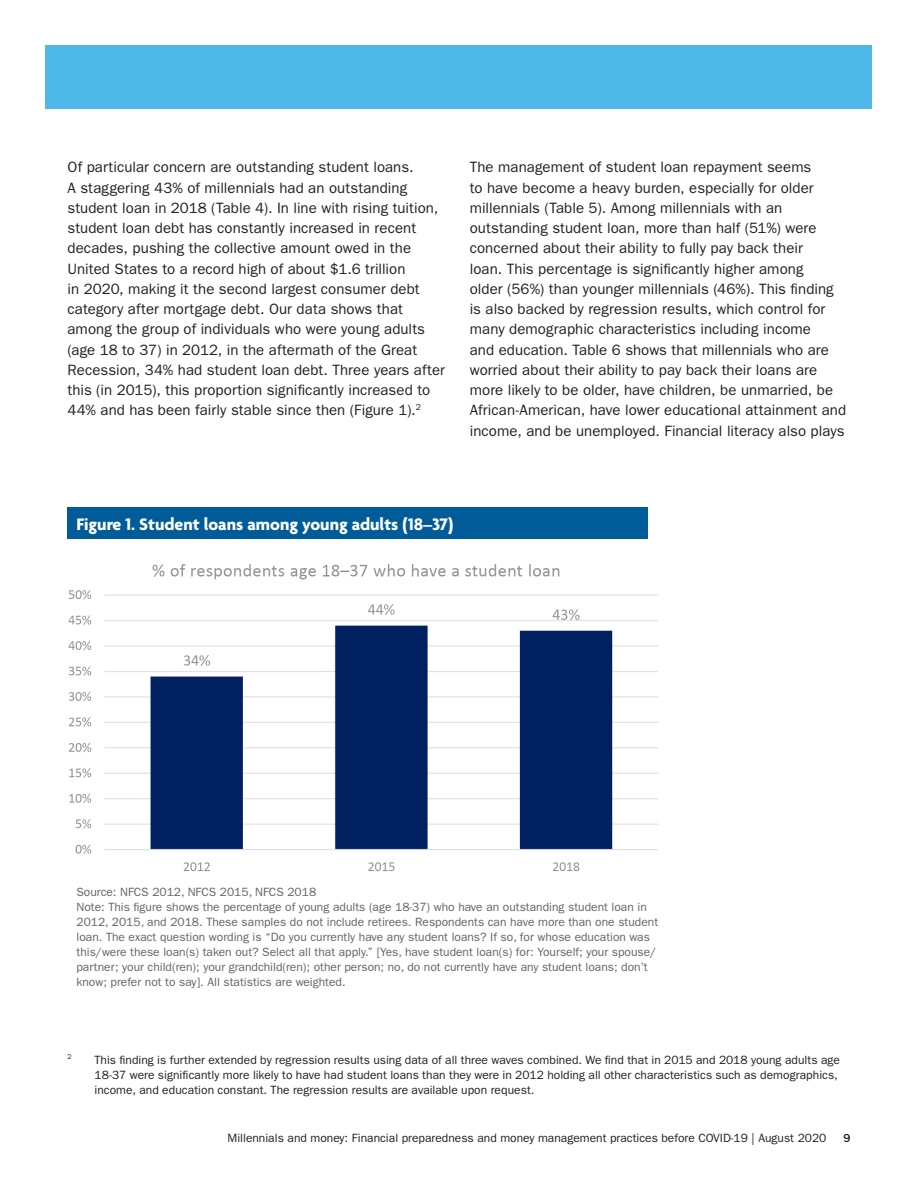
<style>
.page{position:relative;width:918px;height:1188px;background:#fff}
.page>*{position:absolute;margin:0;border:0;box-sizing:border-box;transform-origin:0 0}
._12B_Table_Header_Re{font:700 18px "Agenda";color:#fff}
._7A_Body_Text__FG_10{font:15px/20.2px "ITC Franklin Gothic Std";letter-spacing:.005em;color:#231f20}
._12E_Table_Footnote{font:12px/15px "ITC Franklin Gothic Std";color:#636366}
._19B_Footnote__FG_8{font:12px/15px "ITC Franklin Gothic Std";color:#231f20}
.t1{font:500 12px "ITC Franklin Gothic Std";color:#231f20}
._19B_Footnote__FG_8-2{font:7.05px "ITC Franklin Gothic Std";color:#231f20}
</style>
<div class="page">
<div style="left:46px;top:46px;width:826px;height:63px;background:#4eb9e9"></div>
<img style="left:68px;top:564px;width:591px;height:307px">
<div style="left:68px;top:507px;width:580px;height:32px;background:#005c98"></div>
<p class="_7A_Body_Text__FG_10" style="left:68px;top:157px;width:379px">Of particular concern are outstanding student loans.<br>A staggering 43% of millennials had an outstanding student loan in 2018 (Table 4). In line with rising tuition, student loan debt has constantly increased in recent decades, pushing the collective amount owed in the United States to a record high of about $1.6 trillion<br>in 2020, making it the second largest consumer debt category after mortgage debt. Our data shows that among the group of individuals who were young adults (age 18 to 37) in 2012, in the aftermath of the Great Recession, 34% had student loan debt. Three years after this (in 2015), this proportion significantly increased to 44% and has been fairly stable since then (Figure 1).<sup>2</sup></p>
<p class="_7A_Body_Text__FG_10" style="left:470px;top:157px;width:378px">The management of student loan repayment seems<br>to have become a heavy burden, especially for older millennials (Table 5). Among millennials with an outstanding student loan, more than half (51%) were concerned about their ability to fully pay back their<br>loan. This percentage is significantly higher among<br>older (56%) than younger millennials (46%). This finding is also backed by regression results, which control for many demographic characteristics including income<br>and education. Table 6 shows that millennials who are worried about their ability to pay back their loans are more likely to be older, have children, be unmarried, be African-American, have lower educational attainment and income, and be unemployed. Financial literacy also plays</p>
<p class="_12B_Table_Header_Re" style="left:76px;top:514px;width:378px">Figure 1. Student loans among young adults (18–37)</p>
<p class="_12E_Table_Footnote" style="left:76px;top:885px;width:241px">Source: NFCS 2012, NFCS 2015, NFCS 2018</p>
<p class="_12E_Table_Footnote" style="left:76px;top:900px;width:583px">Note: This figure shows the percentage of young adults (age 18-37) who have an outstanding student loan in 2012, 2015, and 2018. These samples do not include retirees. Respondents can have more than one student loan. The exact question wording is “Do you currently have any student loans? If so, for whose education was this/were these loan(s) taken out? Select all that apply.” [Yes, have student loan(s) for: Yourself; your spouse/ partner; your child(ren); your grandchild(ren); other person; no, do not currently have any student loans; don’t know; prefer not to say]. All statistics are weighted.</p>
<p class="_19B_Footnote__FG_8-2" style="left:68px;top:1052px;width:6px">2</p>
<p class="_19B_Footnote__FG_8" style="left:94px;top:1053px;width:747px">This finding is further extended by regression results using data of all three waves combined. We find that in 2015 and 2018 young adults age<br>18-37 were significantly more likely to have had student loans than they were in 2012 holding all other characteristics such as demographics, income, and education constant. The regression results are available upon request.</p>
<p class="_19B_Footnote__FG_8" style="left:228px;top:1131px;width:600px">Millennials and money: Financial preparedness and money management practices before COVID-19 | August 2020</p>
<p class="t1" style="left:843px;top:1131px;width:9px">9</p>
</div>
